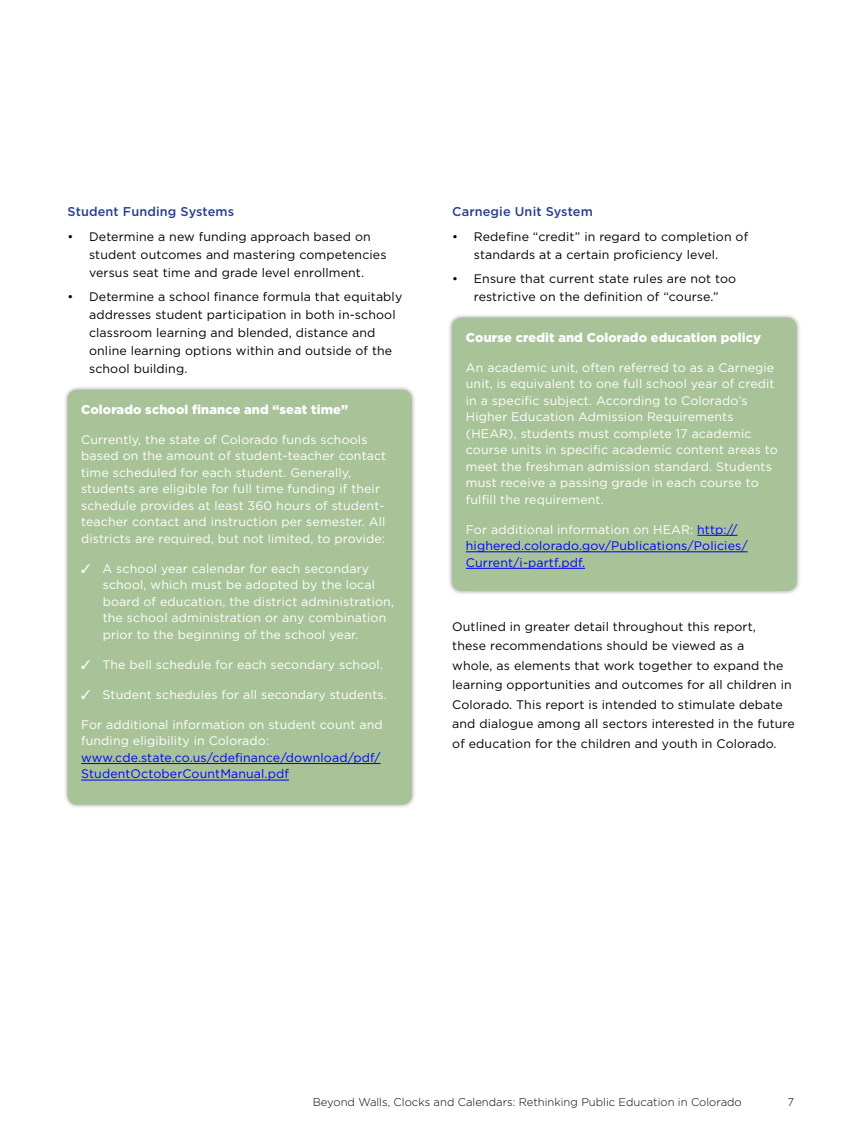
<style>
.page{position:relative;width:864px;height:1134px;background:#fff}
.page>*{position:absolute;margin:0;border:0;box-sizing:border-box;transform-origin:0 0}
.t1{font:900 12.75px "Gotham";letter-spacing:.01em;color:#fff}
.t2{font:500 12.75px "Gotham";letter-spacing:.01em;color:#25408f}
.t3{font:12.3px/16.5px "Gotham";letter-spacing:.01em;color:#fff}
.t4{font:12.3px/18px "Gotham";letter-spacing:.01em;color:#000}
.t5{font:12.3px/16.5px "Gotham";letter-spacing:.01em;color:#00f}
.t6{font:300 11.25px "Gotham";color:#000}
.s1{color:#fff}
</style>
<div class="page">
<div style="left:63px;top:385px;width:353px;height:424px;background:#000;opacity:.4"></div>
<div style="left:67px;top:390px;width:345px;height:415px;background:#a9c398;border-radius:10px"></div>
<hr style="left:81px;top:763px;width:300px;height:1px;background:#00f">
<hr style="left:81px;top:780px;width:208px;height:1px;background:#00f">
<div style="left:447px;top:313px;width:354px;height:282px;background:#000;opacity:.4"></div>
<div style="left:452px;top:318px;width:345px;height:273px;background:#a9c398;border-radius:10px"></div>
<hr style="left:697px;top:535px;width:40px;height:1px;background:#00f">
<hr style="left:466px;top:552px;width:282px;height:1px;background:#00f">
<hr style="left:466px;top:568px;width:119px;height:1px;background:#00f">
<p class="t2" style="left:68px;top:204px;width:168px">Student Funding Systems</p>
<p class="t4" style="left:89px;top:227px;width:299px;text-indent:-22px">• Determine a new funding approach based on student outcomes and mastering competencies versus seat time and grade level enrollment.</p>
<p class="t4" style="left:89px;top:288px;width:315px;text-indent:-22px">• Determine a school finance formula that equitably addresses student participation in both in-school classroom learning and blended, distance and online learning options within and outside of the school building.</p>
<p class="t1" style="left:81px;top:402px;width:268px">Colorado school finance and “seat time”</p>
<p class="t3" style="left:81px;top:431px;width:307px">Currently, the state of Colorado funds schools based on the amount of student-teacher contact time scheduled for each student. Generally, students are eligible for full time funding if their schedule provides at least 360 hours of student&shy;teacher contact and instruction per semester. All districts are required, but not limited, to provide:</p>
<p class="t3" style="left:103px;top:560px;width:293px;text-indent:-22px">✓ A school year calendar for each secondary school, which must be adopted by the local board of education, the district administration, the school administration or any combination prior to the beginning of the school year.</p>
<p class="t3" style="left:81px;top:656px;width:301px">✓ The bell schedule for each secondary school.</p>
<p class="t3" style="left:81px;top:686px;width:305px">✓ Student schedules for all secondary students.</p>
<p class="t3" style="left:81px;top:716px;width:303px">For additional information on student count and funding eligibility in Colorado:</p>
<p class="t5" style="left:81px;top:749px;width:301px">www.cde.state.co.us/cdefinance/download/pdf/<br>StudentOctoberCountManual.pdf</p>
<p class="t2" style="left:452px;top:204px;width:142px">Carnegie Unit System</p>
<p class="t4" style="left:474px;top:227px;width:276px;text-indent:-22px">• Redefine “credit” in regard to completion of standards at a certain proficiency level.</p>
<p class="t4" style="left:452px;top:270px;width:285px;text-align:center">• Ensure that current state rules are not too restrictive on the definition of “course.”</p>
<p class="t1" style="left:466px;top:330px;width:297px">Course credit and Colorado education policy</p>
<p class="t3" style="left:466px;top:359px;width:310px">An academic unit, often referred to as a Carnegie unit, is equivalent to one full school year of credit in a specific subject. According to Colorado’s<br>H igher Education Admission Requirements<br>(HEA</p>
<p class="t3" style="left:466px;top:425px;width:314px;text-indent:33px">R), students must complete 17 academic course units in specific academic content areas to meet the freshman admission standard. Students must receive a passing grade in each course to fulfill the requirement.</p>
<p class="t3" style="left:466px;top:521px;width:197px">For additional information on HEA</p>
<p class="t5" style="left:466px;top:521px;width:283px;text-indent:215px"><span class="s1">R:</span> http:// highered.colorado.gov/Publications/Policies/<br>Current/i-partf.pdf.</p>
<p class="t4" style="left:452px;top:616px;width:344px;line-height:19.5px">Outlined in greater detail throughout this report,<br>these recommendations should be viewed as a<br>whole, as elements that work together to expand the learning opportunities and outcomes for all children in Colorado. This report is intended to stimulate debate and dialogue among all sectors interested in the future of education for the children and youth in Colorado.</p>
<p class="t6" style="left:313px;top:1096px;width:430px">Beyond Walls, Clocks and Calendars: Rethinking Public Education in Colorado</p>
<p class="t6" style="left:788px;top:1096px;width:8px">7</p>
</div>
